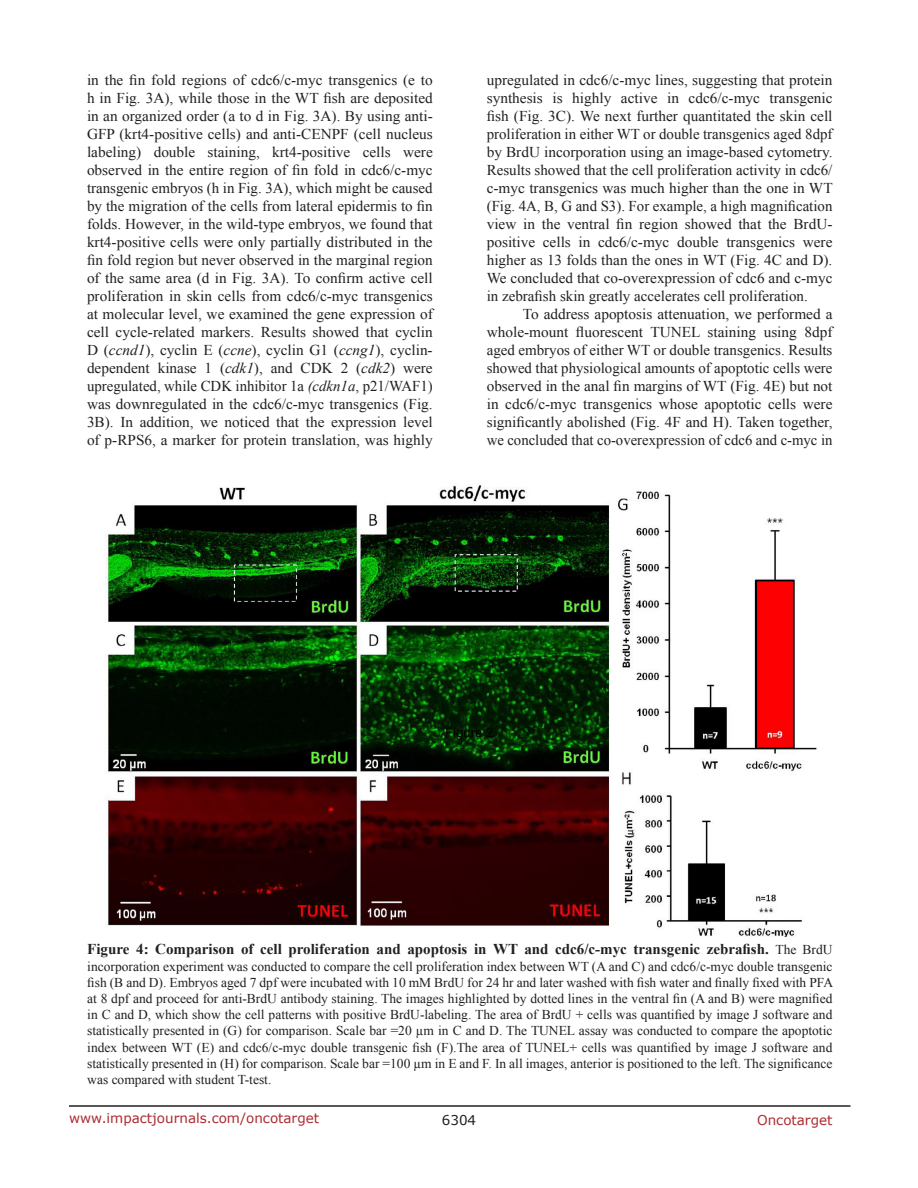
<style>
.page{position:relative;width:918px;height:1188px;background:#fff}
.page>*{position:absolute;margin:0;border:0;box-sizing:border-box;transform-origin:0 0}
.BodyText{font:15px/18px "Times New Roman";color:#221f22;text-align:justify}
.FigureText{font:700 15px "Times New Roman";color:#221f22}
.FigureText-2{font:13.5px/16.2px "Times New Roman";color:#221f22;text-align:justify}
.t1{font:13.5px "Verdana";color:#ac2b31}
.t2{font:13.5px "Verdana";color:#221f22}
.s1{font-style:italic}
.s2{font-weight:400;font-size:13.5px}
</style>
<div class="page">
<hr style="left:69px;top:1105px;width:781px;height:2px;background:#231f20">
<img style="left:105px;top:485px;width:712px;height:452px">
<p class="BodyText" style="left:87px;top:71px;width:347px">in the fin fold regions of cdc6/c-myc transgenics (e to h in Fig. 3A), while those in the WT fish are deposited in an organized order (a to d in Fig. 3A). By using anti-GFP (krt4-positive cells) and anti-CENPF (cell nucleus labeling) double staining, krt4-positive cells were observed in the entire region of fin fold in cdc6/c-myc transgenic embryos (h in Fig. 3A), which might be caused by the migration of the cells from lateral epidermis to fin folds. However, in the wild-type embryos, we found that krt4-positive cells were only partially distributed in the fin fold region but never observed in the marginal region of the same area (d in Fig. 3A). To confirm active cell proliferation in skin cells from cdc6/c-myc transgenics at molecular level, we examined the gene expression of cell cycle-related markers. Results showed that cyclin D (<span class="s1">ccnd1</span>), cyclin E (<span class="s1">ccne</span>), cyclin G1 (<span class="s1">ccng1</span>), cyclin&shy;dependent kinase 1 (<span class="s1">cdk1</span>), and CDK 2 (<span class="s1">cdk2</span>) were upregulated, while CDK inhibitor 1a <span class="s1">(cdkn1a</span>, p21/WAF1) was downregulated in the cdc6/c-myc transgenics (Fig.<br>3B). In addition, we noticed that the expression level of p-RPS6, a marker for protein translation, was highly</p>
<p class="BodyText" style="left:487px;top:71px;width:348px">upregulated in cdc6/c-myc lines, suggesting that protein synthesis is highly active in cdc6/c-myc transgenic fish (Fig. 3C). We next further quantitated the skin cell proliferation in either WT or double transgenics aged 8dpf by BrdU incorporation using an image-based cytometry.<br>Results showed that the cell proliferation activity in cdc6/ c-myc transgenics was much higher than the one in WT (Fig. 4A, B, G and S3). For example, a high magnification view in the ventral fin region showed that the BrdU&shy;positive cells in cdc6/c-myc double transgenics were higher as 13 folds than the ones in WT (Fig. 4C and D).<br>We concluded that co-overexpression of cdc6 and c-myc in zebrafish skin greatly accelerates cell proliferation.</p>
<p class="BodyText" style="left:487px;top:305px;width:347px;text-indent:36px">To address apoptosis attenuation, we performed a whole-mount fluorescent TUNEL staining using 8dpf aged embryos of either WT or double transgenics. Results showed that physiological amounts of apoptotic cells were observed in the anal fin margins of WT (Fig. 4E) but not in cdc6/c-myc transgenics whose apoptotic cells were significantly abolished (Fig. 4F and H). Taken together, we concluded that co-overexpression of cdc6 and c-myc in</p>
<p class="FigureText" style="left:87px;top:939px;width:747px">Figure 4: Comparison of cell proliferation and apoptosis in WT and cdc6/c-myc transgenic zebrafish. <span class="s2">The BrdU</span></p>
<p class="FigureText-2" style="left:87px;top:958px;width:747px">incorporation experiment was conducted to compare the cell proliferation index between WT (A and C) and cdc6/c-myc double transgenic fish (B and D). Embryos aged 7 dpf were incubated with 10 mM BrdU for 24 hr and later washed with fish water and finally fixed with PFA at 8 dpf and proceed for anti-BrdU antibody staining. The images highlighted by dotted lines in the ventral fin (A and B) were magnified in C and D, which show the cell patterns with positive BrdU-labeling. The area of BrdU + cells was quantified by image J software and statistically presented in (G) for comparison. Scale bar =20 µm in C and D. The TUNEL assay was conducted to compare the apoptotic index between WT (E) and cdc6/c-myc double transgenic fish (F).The area of TUNEL+ cells was quantified by image J software and statistically presented in (H) for comparison. Scale bar =100 µm in E and F. In all images, anterior is positioned to the left. The significance was compared with student T-test.</p>
<p class="t1" style="left:69px;top:1109px;width:252px">www.impactjournals.com/oncotarget</p>
<p class="t2" style="left:442px;top:1111px;width:36px">6304</p>
<p class="t1" style="left:757px;top:1111px;width:77px">Oncotarget</p>
</div>
